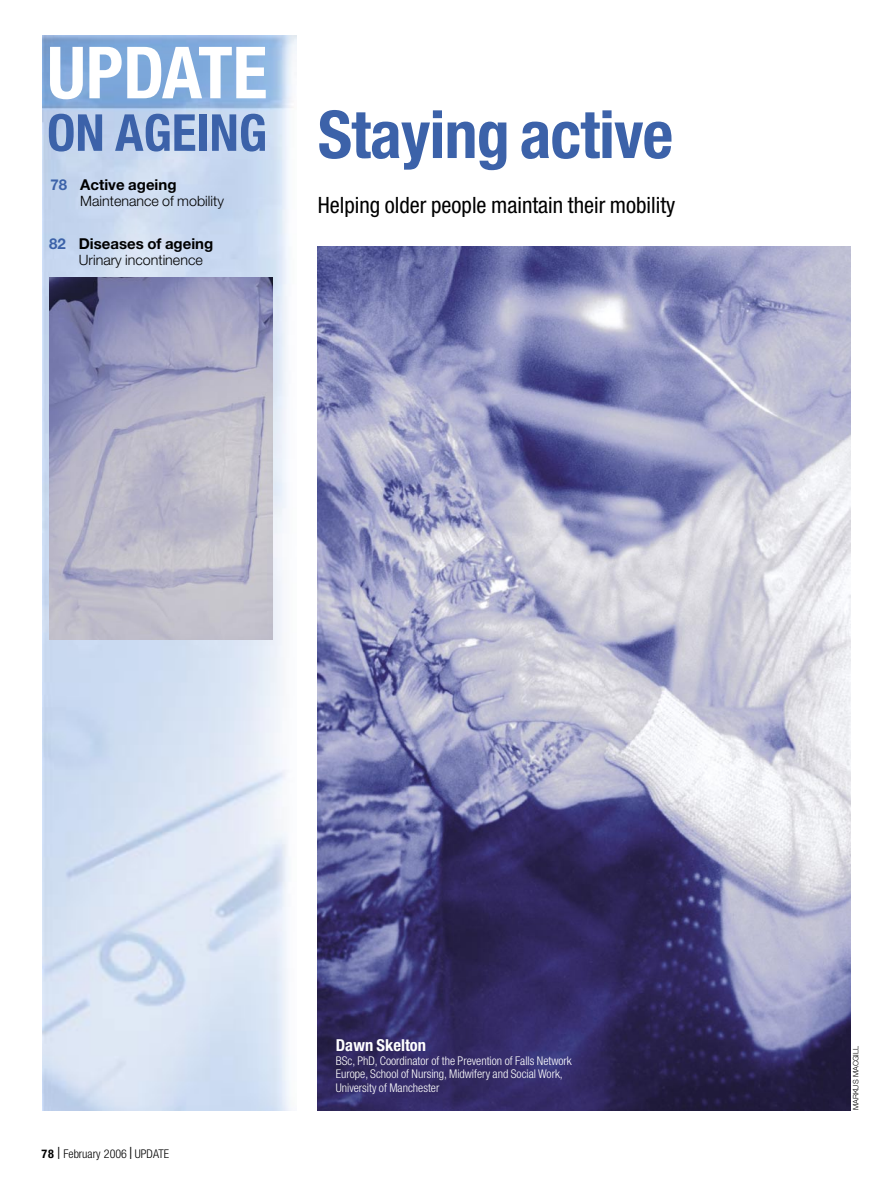
<style>
.page{position:relative;width:893px;height:1191px;background:#fff}
.page>*{position:absolute;margin:0;border:0;box-sizing:border-box;transform-origin:0 0}
.mh4{font:700 condensed 72px "Helvetica Neue";color:#fff}
.mh{font:700 condensed 66px "Helvetica Neue";letter-spacing:-.01em;color:#3c62a9}
.mh4-2{font:700 condensed 51px "Helvetica Neue";color:#3c62a9}
.standfirst{font:condensed 22.5px "Helvetica Neue";color:#000}
.Author_name{font:700 condensed 16.5px "Helvetica Neue";color:#fff}
.b1{font:700 15px "Helvetica Neue";color:#000}
.b1-2{font:300 14.25px "Helvetica Neue";color:#000}
.Quals_address{font:300 condensed 12px/13.5px "Helvetica Neue";color:#fff}
.t1{font:300 condensed 12px "Helvetica Neue";color:#000}
.pc{font:300 7.5px "Helvetica Neue";color:#000}
.s1{color:#3c62a9}
.s2{font-weight:700}
</style>
<div class="page">
<img style="left:318px;top:246px;width:532px;height:864px">
<img style="left:43px;top:36px;width:253px;height:1074px">
<img style="left:49px;top:278px;width:224px;height:362px">
<p class="mh4" style="left:47px;top:29px;width:222px">UPDATE</p>
<p class="mh4-2" style="left:47px;top:102px;width:222px">ON AGEING</p>
<p class="b1" style="left:50px;top:175px;width:128px"><span class="s1">78</span> Active ageing</p>
<p class="b1-2" style="left:80px;top:192px;width:145px">Maintenance of mobility</p>
<p class="b1" style="left:49px;top:234px;width:166px"><span class="s1">82</span> Diseases of ageing</p>
<p class="b1-2" style="left:79px;top:251px;width:125px">Urinary incontinence</p>
<p class="mh" style="left:318px;top:95px;width:357px">Staying active</p>
<p class="standfirst" style="left:318px;top:192px;width:359px">Helping older people maintain their mobility</p>
<p class="t1" style="left:42px;top:1147px;width:129px"><span class="s2">78</span> February 2006 UPDATE</p>
<p class="Author_name" style="left:336px;top:1035px;width:92px">Dawn Skelton</p>
<p class="Quals_address" style="left:336px;top:1053px;width:237px">BSc, PhD, Coordinator of the Prevention of Falls Network<br>Europe, School of Nursing, Midwifery and Social Work,<br>University of Manchester</p>
<p class="pc" style="left:851px;top:1110px;width:66px;rotate:-90deg">MARKUS MACGILL</p>
</div>
